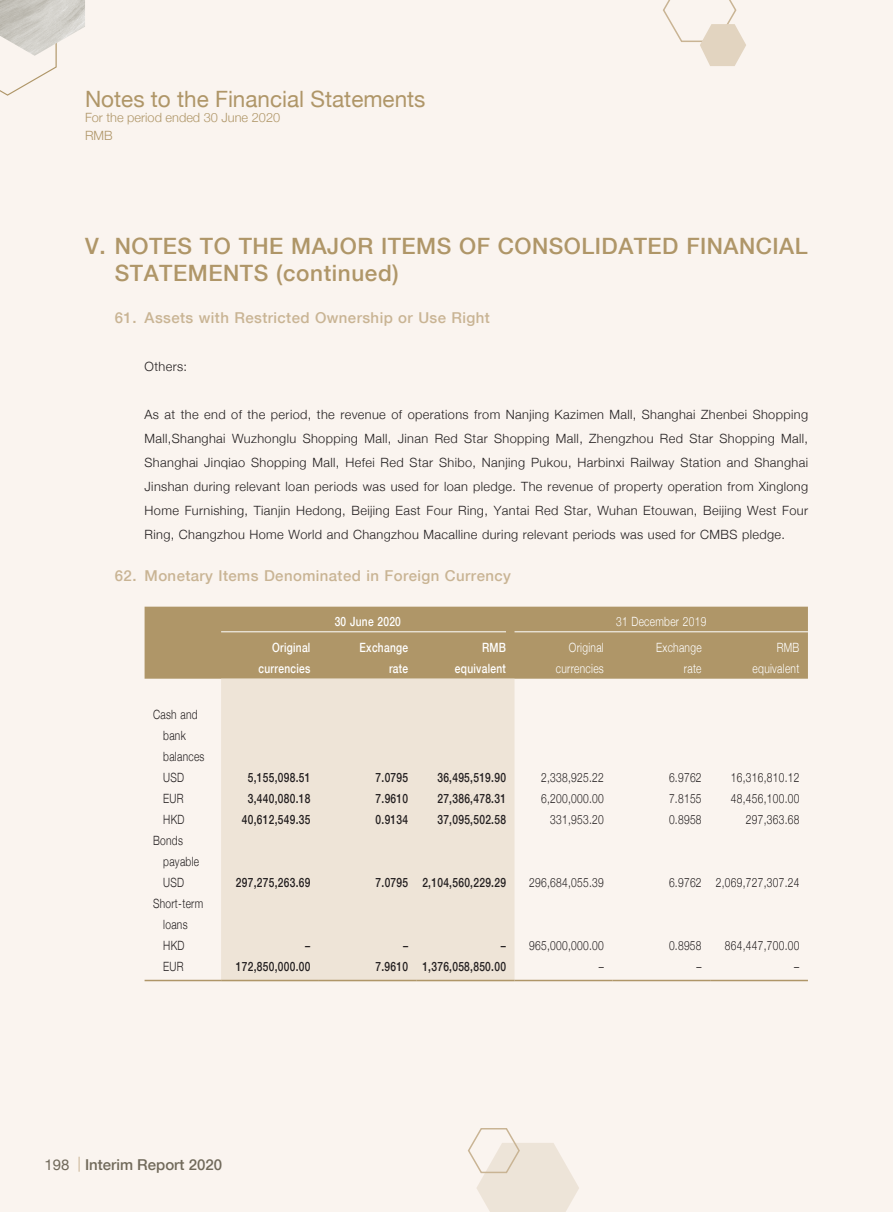
<style>
.page{position:relative;width:893px;height:1212px;background:#faf4ef}
.page>*{position:absolute;margin:0;border:0;box-sizing:border-box;transform-origin:0 0}
.t1{font:500 22.5px/27px "Helvetica Neue";letter-spacing:.02em;color:#af9668}
.t2{font:22.5px "Helvetica Neue";color:#af9668}
.t3{font:500 15px "Helvetica Neue";letter-spacing:.03em;color:#c9b494}
.t4{font:500 15px "Helvetica Neue";color:#716a5b}
.t5{font:300 12.75px/24px "Helvetica Neue";letter-spacing:.03em;color:#231f20;text-align:justify}
.t6{font:300 12.75px/21px "Helvetica Neue";letter-spacing:.03em;color:#231f20;scale:.8 1}
.t7{font:500 12.75px "Helvetica Neue";letter-spacing:.03em;color:#231f20;scale:.8 1}
.t8{font:300 12.75px/21px "Helvetica Neue";letter-spacing:.03em;color:#fff;text-align:right;scale:.8 1}
.t9{font:500 12.75px/21px "Helvetica Neue";letter-spacing:.03em;color:#fff;text-align:right;scale:.8 1}
.t10{font:300 12.75px/18px "Helvetica Neue";color:#af9668}
.s1{font-weight:500}
.s2{font-weight:400}
</style>
<div class="page">
<svg style="left:79px;top:1157px;width:1px;height:15px"></svg>
<svg style="left:663px;top:0;width:83px;height:66px"></svg>
<svg style="left:468px;top:1128px;width:111px;height:84px"></svg>
<svg style="left:0;top:56px;width:57px;height:40px"></svg>
<img style="left:0;top:0;width:85px;height:56px">
<div style="left:145px;top:607px;width:663px;height:72px;background:#af9668"></div>
<div style="left:221px;top:679px;width:293px;height:301px;background:#eee4d7"></div>
<hr style="left:221px;top:631px;width:285px;height:1px;background:#fff">
<hr style="left:514px;top:631px;width:294px;height:1px;background:#fff">
<hr style="left:145px;top:980px;width:76px;height:1px;background:#af9668">
<hr style="left:221px;top:980px;width:98px;height:1px;background:#af9668">
<hr style="left:319px;top:980px;width:98px;height:1px;background:#af9668">
<hr style="left:417px;top:980px;width:97px;height:1px;background:#af9668">
<hr style="left:514px;top:980px;width:98px;height:1px;background:#af9668">
<hr style="left:612px;top:980px;width:98px;height:1px;background:#af9668">
<hr style="left:710px;top:980px;width:98px;height:1px;background:#af9668">
<h1 class="t2" style="left:85px;top:79px;width:342px">Notes to the Financial Statements</h1>
<p class="t10" style="left:85px;top:108px;width:197px">For the period ended 30 June 2020<br>RMB</p>
<h1 class="t1" style="left:115px;top:231px;width:694px;text-indent:-30px">V. NOTES TO THE MAJOR ITEMS OF CONSOLIDATED FINANCIAL<br>STATEMENTS (continued)</h1>
<p class="t3" style="left:115px;top:306px;width:377px">61. Assets with Restricted Ownership or Use Right</p>
<p class="t5" style="left:145px;top:354px;width:44px">Others:</p>
<p class="t5" style="left:145px;top:402px;width:665px">As at the end of the period, the revenue of operations from Nanjing Kazimen Mall, Shanghai Zhenbei Shopping Mall,Shanghai Wuzhonglu Shopping Mall, Jinan Red Star Shopping Mall, Zhengzhou Red Star Shopping Mall, Shanghai Jinqiao Shopping Mall, Hefei Red Star Shibo, Nanjing Pukou, Harbinxi Railway Station and Shanghai Jinshan during relevant loan periods was used for loan pledge. The revenue of property operation from Xinglong Home Furnishing, Tianjin Hedong, Beijing East Four Ring, Yantai Red Star, Wuhan Etouwan, Beijing West Four Ring, Changzhou Home World and Changzhou Macalline during relevant periods was used for CMBS pledge.</p>
<p class="t3" style="left:115px;top:564px;width:398px">62. Monetary Items Denominated in Foreign Currency</p>
<p class="t9" style="left:335px;top:610px;width:84px">30 June 2020</p>
<p class="t8" style="left:616px;top:610px;width:114px">31 December 2019</p>
<p class="t9" style="left:259px;top:636px;width:66px">Original currencies</p>
<p class="t9" style="left:360px;top:636px;width:62px">Exchange rate</p>
<p class="t9" style="left:455px;top:636px;width:65px">RMB equivalent</p>
<p class="t8" style="left:556px;top:636px;width:61px">Original currencies</p>
<p class="t8" style="left:656px;top:636px;width:58px">Exchange rate</p>
<p class="t8" style="left:753px;top:636px;width:60px">RMB equivalent</p>
<p class="t6" style="left:163px;top:703px;width:53px;text-indent:-10px">Cash and bank balances<br>USD</p>
<p class="t7" style="left:248px;top:767px;width:80px">5,155,098.51</p>
<p class="t7" style="left:376px;top:767px;width:42px">7.0795</p>
<p class="t7" style="left:437px;top:767px;width:87px">36,495,519.90</p>
<p class="t6" style="left:541px;top:766px;width:80px">2,338,925.22</p>
<p class="t6" style="left:669px;top:766px;width:42px">6.9762</p>
<p class="t6" style="left:731px;top:766px;width:87px">16,316,810.12</p>
<p class="t6" style="left:163px;top:787px;width:27px">EUR</p>
<p class="t7" style="left:248px;top:788px;width:80px">3,440,080.18</p>
<p class="t7" style="left:376px;top:788px;width:42px">7.9610</p>
<p class="t7" style="left:437px;top:788px;width:87px">27,386,478.31</p>
<p class="t6" style="left:541px;top:787px;width:80px">6,200,000.00</p>
<p class="t6" style="left:669px;top:787px;width:42px">7.8155</p>
<p class="t6" style="left:731px;top:787px;width:87px">48,456,100.00</p>
<p class="t6" style="left:163px;top:808px;width:28px">HKD</p>
<p class="t7" style="left:242px;top:809px;width:87px">40,612,549.35</p>
<p class="t7" style="left:376px;top:809px;width:42px">0.9134</p>
<p class="t7" style="left:437px;top:809px;width:87px">37,095,502.58</p>
<p class="t6" style="left:550px;top:808px;width:69px">331,953.20</p>
<p class="t6" style="left:669px;top:808px;width:42px">0.8958</p>
<p class="t6" style="left:746px;top:808px;width:69px">297,363.68</p>
<p class="t6" style="left:163px;top:829px;width:46px;text-indent:-10px">Bonds payable<br>USD</p>
<p class="t7" style="left:236px;top:872px;width:95px">297,275,263.69</p>
<p class="t7" style="left:376px;top:872px;width:165px">7.0795 2,104,560,229.29</p>
<p class="t6" style="left:529px;top:871px;width:95px">296,684,055.39</p>
<p class="t6" style="left:669px;top:871px;width:165px">6.9762 2,069,727,307.24</p>
<p class="t6" style="left:163px;top:892px;width:51px;text-indent:-10px">Short-term loans<br>HKD</p>
<p class="t7" style="left:305px;top:935px;width:8px">–</p>
<p class="t7" style="left:403px;top:935px;width:8px">–</p>
<p class="t6" style="left:501px;top:934px;width:130px"><span class="s1">–</span> 965,000,000.00</p>
<p class="t6" style="left:669px;top:934px;width:42px">0.8958</p>
<p class="t6" style="left:725px;top:934px;width:95px">864,447,700.00</p>
<p class="t6" style="left:163px;top:955px;width:27px">EUR</p>
<p class="t7" style="left:236px;top:956px;width:95px">172,850,000.00</p>
<p class="t7" style="left:376px;top:956px;width:165px">7.9610 1,376,058,850.00</p>
<p class="t6" style="left:599px;top:955px;width:8px">–</p>
<p class="t6" style="left:696px;top:955px;width:8px">–</p>
<p class="t6" style="left:794px;top:955px;width:8px">–</p>
<p class="t4" style="left:44px;top:1152px;width:179px"><span class="s2">198</span> Interim Report 2020</p>
</div>
